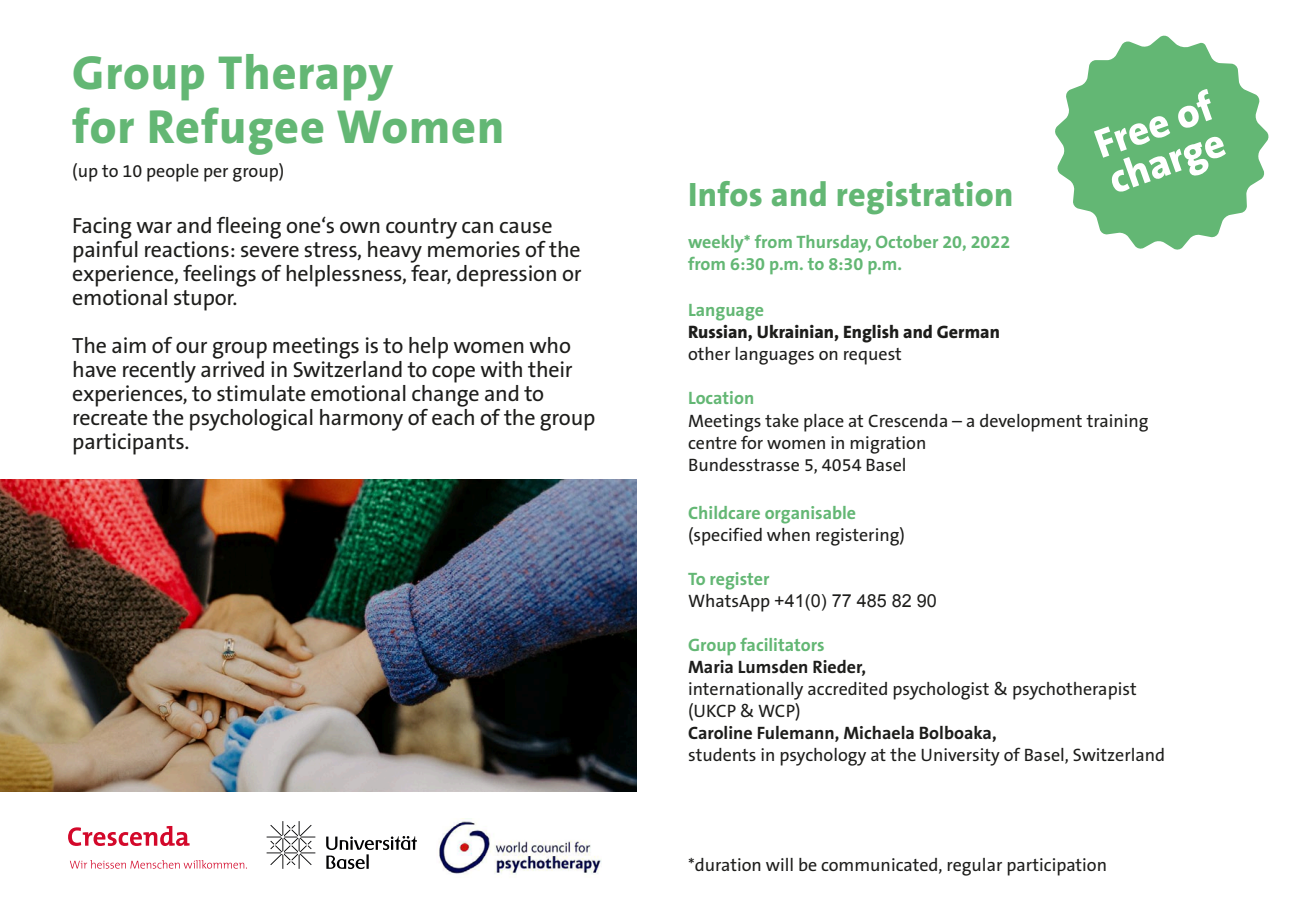
<style>
.page{position:relative;width:1299px;height:919px;background:#fff}
.page>*{position:absolute;margin:0;border:0;box-sizing:border-box;transform-origin:0 0}
.t1{font:800 48px "The Sans B8";letter-spacing:.02em;color:#63b774}
.t2{font:800 41.2px/38px "The Sans B8";color:#fff}
.t3{font:800 34px "The Sans B8";letter-spacing:.01em;color:#63b774}
.t4{font:22px/24px "The Sans B5 Plain";letter-spacing:-.01em;color:#1d1d1b}
.t5{font:18px "The Sans B5 Plain";color:#1d1d1b}
.t6{font:700 18px "The Sans B7";color:#63b774}
.t7{font:700 18px "The Sans B7";color:#1d1d1b}
.t8{font:800 18px "The Sans B8";color:#1d1d1b}
.t9{font:18px "Arial";color:#1d1d1b}
.s1{font-family:"The Sans B5 Plain"}
</style>
<div class="page">
<svg style="left:68px;top:826px;width:121px;height:19px"></svg>
<svg style="left:70px;top:860px;width:177px;height:8px"></svg>
<img style="left:439px;top:818px;width:163px;height:57px">
<svg style="left:326px;top:836px;width:91px;height:33px"></svg>
<svg style="left:266px;top:821px;width:49px;height:47px"></svg>
<svg style="left:1055px;top:35px;width:213px;height:215px"></svg>
<img style="left:0;top:479px;width:636px;height:312px">
<p class="t1" style="left:72px;top:47px;width:322px">Group Therapy</p>
<p class="t1" style="left:72px;top:101px;width:433px">for Refugee Women</p>
<p class="t5" style="left:72px;top:162px;width:213px">(up to 10 people per group)</p>
<p class="t4" style="left:72px;top:214px;width:482px">Facing war and fleeing one‘s own country can cause</p>
<p class="t4" style="left:72px;top:238px;width:511px;text-align:justify">painful reactions: severe stress, heavy memories of the experience, feelings of helplessness, fear, depression or emotional stupor.</p>
<p class="t4" style="left:72px;top:334px;width:500px">The aim of our group meetings is to help women who</p>
<p class="t4" style="left:72px;top:358px;width:502px">have recently arrived in Switzerland to cope with their experiences, to stimulate emotional change and to</p>
<p class="t4" style="left:72px;top:406px;width:524px">recreate the psychological harmony of each of the group participants.</p>
<p class="t2" style="left:1090px;top:129px;width:124px;rotate:-20deg">Free of charge</p>
<p class="t3" style="left:688px;top:177px;width:327px">Infos and registration</p>
<p class="t6" style="left:688px;top:233px;width:324px">weekly* from Thursday, October 20, 2022</p>
<p class="t6" style="left:688px;top:255px;width:215px">from 6:30 p.m. to 8:30 p.m.</p>
<p class="t6" style="left:688px;top:301px;width:77px">Language</p>
<p class="t8" style="left:688px;top:323px;width:313px">Russian, Ukrainian, English and German</p>
<p class="t5" style="left:688px;top:345px;width:215px">other languages on request</p>
<p class="t6" style="left:688px;top:389px;width:68px">Location</p>
<p class="t5" style="left:688px;top:411px;width:462px">Meetings take place at Crescenda – a development training</p>
<p class="t5" style="left:688px;top:433px;width:240px">centre for women in migration</p>
<p class="t5" style="left:688px;top:455px;width:220px">Bundesstrasse 5, 4054 Basel</p>
<p class="t6" style="left:688px;top:503px;width:170px">Childcare organisable</p>
<p class="t5" style="left:688px;top:525px;width:218px">(specified when registering)</p>
<p class="t6" style="left:688px;top:569px;width:83px">To register</p>
<p class="t9" style="left:688px;top:588px;width:250px"><span class="s1">WhatsApp</span> +41(0) 77 485 82 90</p>
<p class="t6" style="left:688px;top:635px;width:138px">Group facilitators</p>
<p class="t7" style="left:688px;top:657px;width:179px">Maria Lumsden Rieder,</p>
<p class="t5" style="left:688px;top:679px;width:450px">internationally accredited psychologist &amp; psychotherapist</p>
<p class="t5" style="left:688px;top:701px;width:114px">(UKCP &amp; WCP)</p>
<p class="t7" style="left:688px;top:723px;width:310px">Caroline Fulemann, Michaela Bolboaka,</p>
<p class="t5" style="left:688px;top:745px;width:478px">students in psychology at the University of Basel, Switzerland</p>
<p class="t5" style="left:688px;top:855px;width:420px">*duration will be communicated, regular participation</p>
</div>
